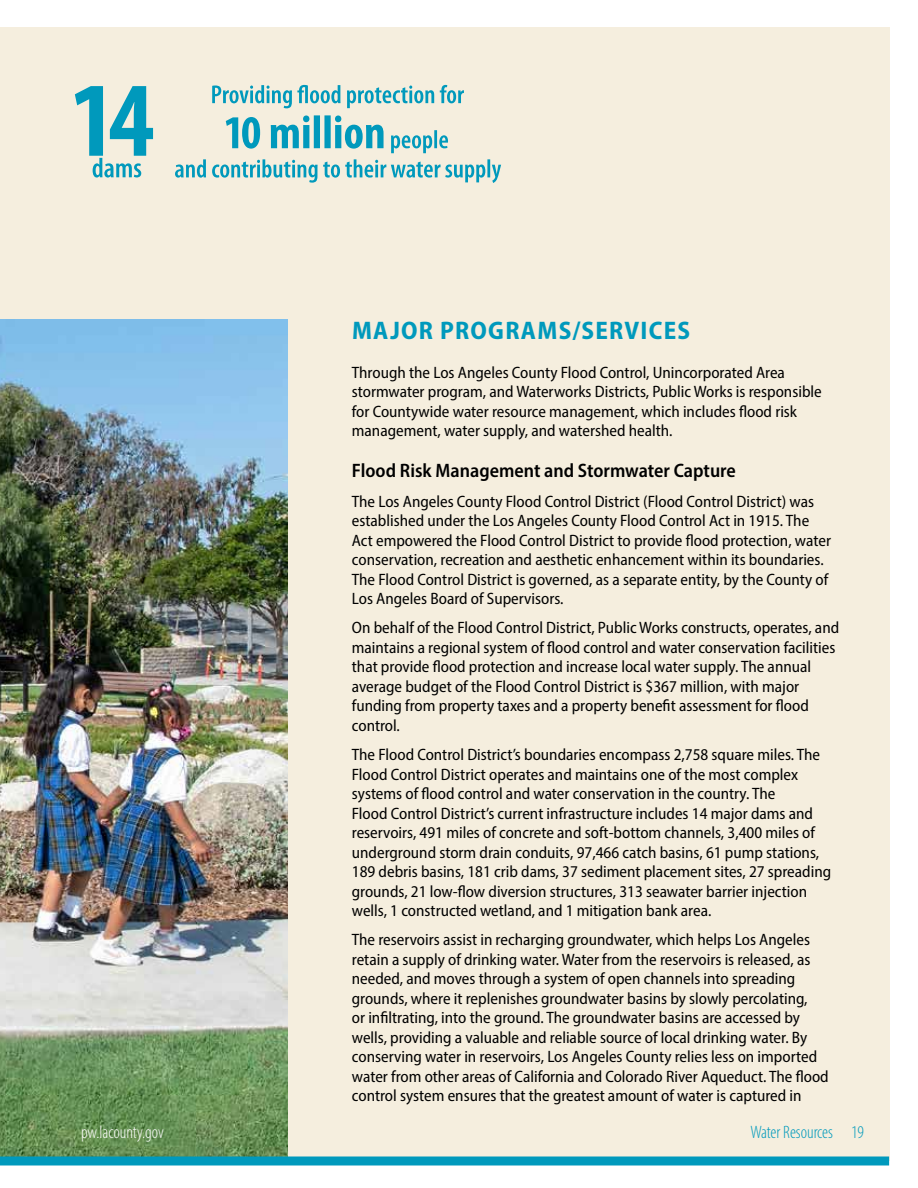
<style>
.page{position:relative;width:918px;height:1188px;background:#fff}
.page>*{position:absolute;margin:0;border:0;box-sizing:border-box;transform-origin:0 0}
.t1{font:700 semi-condensed 25.5px "Myriad Pro";letter-spacing:.05em;color:#0099bc}
.t2{font:600 semi-condensed 19.5px "Myriad Pro";color:#000}
.t3{font:300 condensed 18px "Myriad Pro";color:#0099bc}
.t4{font:300 condensed 18px "Myriad Pro";color:#fff}
.t5{font:semi-condensed 16.5px/19.5px "Myriad Pro";color:#000}
</style>
<div class="page">
<div style="left:0;top:27px;width:889px;height:1134px;background:#f5eede"></div>
<img style="left:0;top:320px;width:288px;height:836px">
<div style="left:0;top:1156px;width:889px;height:10px;background:#0099bc"></div>
<svg style="left:226px;top:115px;width:222px;height:38px"></svg>
<svg style="left:212px;top:85px;width:252px;height:23px"></svg>
<svg style="left:175px;top:159px;width:326px;height:24px"></svg>
<svg style="left:75px;top:86px;width:78px;height:92px"></svg>
<h1 class="t1" style="left:352px;top:314px;width:340px">MAJOR PROGRAMS/SERVICES</h1>
<p class="t5" style="left:352px;top:362px;width:471px">Through the Los Angeles County Flood Control, Unincorporated Area stormwater program, and Waterworks Districts, Public Works is responsible for Countywide water resource management, which includes flood risk management, water supply, and watershed health.</p>
<p class="t2" style="left:352px;top:459px;width:386px">Flood Risk Management and Stormwater Capture</p>
<p class="t5" style="left:352px;top:491px;width:481px">The Los Angeles County Flood Control District (Flood Control District) was established under the Los Angeles County Flood Control Act in 1915. The Act empowered the Flood Control District to provide flood protection, water conservation, recreation and aesthetic enhancement within its boundaries.<br>The Flood Control District is governed, as a separate entity, by the County of Los Angeles Board of Supervisors.</p>
<p class="t5" style="left:352px;top:618px;width:489px">On behalf of the Flood Control District, Public Works constructs, operates, and maintains a regional system of flood control and water conservation facilities that provide flood protection and increase local water supply. The annual average budget of the Flood Control District is $367 million, with major funding from property taxes and a property benefit assessment for flood control.</p>
<p class="t5" style="left:352px;top:745px;width:481px">The Flood Control District’s boundaries encompass 2,758 square miles. The Flood Control District operates and maintains one of the most complex systems of flood control and water conservation in the country. The<br>Flood Control District’s current infrastructure includes 14 major dams and reservoirs, 491 miles of concrete and soft-bottom channels, 3,400 miles of underground storm drain conduits, 97,466 catch basins, 61 pump stations, 189 debris basins, 181 crib dams, 37 sediment placement sites, 27 spreading grounds, 21 low-flow diversion structures, 313 seawater barrier injection wells, 1 constructed wetland, and 1 mitigation bank area.</p>
<p class="t5" style="left:352px;top:930px;width:478px">The reservoirs assist in recharging groundwater, which helps Los Angeles retain a supply of drinking water. Water from the reservoirs is released, as needed, and moves through a system of open channels into spreading grounds, where it replenishes groundwater basins by slowly percolating,<br>or infiltrating, into the ground. The groundwater basins are accessed by wells, providing a valuable and reliable source of local drinking water. By conserving water in reservoirs, Los Angeles County relies less on imported water from other areas of California and Colorado River Aqueduct. The flood control system ensures that the greatest amount of water is captured in</p>
<p class="t4" style="left:81px;top:1122px;width:84px">pw.lacounty.gov</p>
<p class="t3" style="left:751px;top:1122px;width:115px">Water Resources 19</p>
</div>
